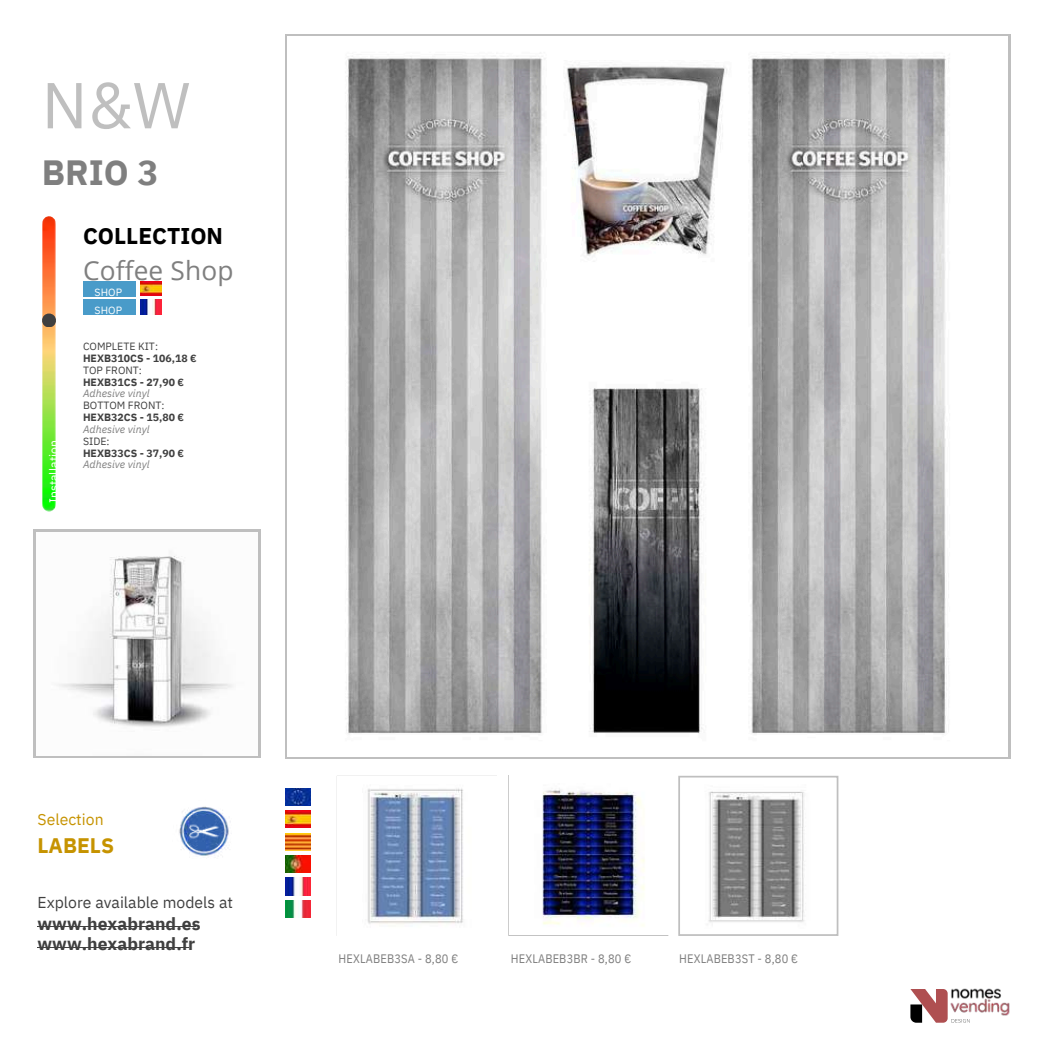
<style>
.page{position:relative;width:1043px;height:1043px;background:#fff}
.page>*{position:absolute;margin:0;border:0;box-sizing:border-box;transform-origin:0 0}
.t1{font:64.75px "IBM Plex Sans";color:#bfbfbf}
.t2{font:700 35px "IBM Plex Sans";color:#7f7f7f}
.t3{font:26.25px "Open Sans";letter-spacing:.005em;color:#7f7f7f}
.t4{font:700 22.75px "IBM Plex Sans";color:#000}
.t5{font:700 21px "IBM Plex Sans";color:#c69300}
.t6{font:700 17.5px/19.6px "IBM Plex Sans";color:#404040}
.t7{font:15.75px "IBM Plex Sans";color:#404040}
.t8{font:15.75px "IBM Plex Sans";color:#c69300}
.t9{font:12.25px "IBM Plex Sans Cond";letter-spacing:.015em;color:#7f7f7f}
.t10{font:12.25px "IBM Plex Sans";color:#fff}
.t11{font:700 10.5px "IBM Plex Sans";color:#404040}
.t12{font:italic 10.5px "IBM Plex Sans";color:#7f7f7f}
.t13{font:10.5px "IBM Plex Sans";color:#404040}
.t14{font:10.5px/18.4px "IBM Plex Sans";color:#fff}
</style>
<div class="page">
<img style="left:346px;top:56px;width:600px;height:678px">
<hr style="left:285px;top:34px;width:2px;height:724px;background:#bfbfbf">
<hr style="left:1008px;top:34px;width:2px;height:724px;background:#bfbfbf">
<hr style="left:285px;top:34px;width:725px;height:2px;background:#bfbfbf">
<hr style="left:285px;top:756px;width:725px;height:2px;background:#bfbfbf">
<img style="left:42px;top:216px;width:14px;height:295px">
<svg style="left:42px;top:313px;width:14px;height:14px"></svg>
<img style="left:179px;top:806px;width:52px;height:50px">
<svg style="left:508px;top:775px;width:1px;height:160px"></svg>
<img style="left:542px;top:788px;width:103px;height:138px">
<img style="left:367px;top:788px;width:96px;height:136px">
<svg style="left:678px;top:775px;width:160px;height:160px"></svg>
<img style="left:36px;top:531px;width:223px;height:224px">
<hr style="left:37px;top:925px;width:158px;height:1px;background:#404040">
<hr style="left:37px;top:946px;width:152px;height:1px;background:#404040">
<hr style="left:34px;top:529px;width:2px;height:228px;background:#bfbfbf">
<hr style="left:259px;top:529px;width:1px;height:228px;background:#bfbfbf">
<hr style="left:34px;top:529px;width:226px;height:2px;background:#bfbfbf">
<hr style="left:34px;top:756px;width:226px;height:1px;background:#bfbfbf">
<img style="left:286px;top:833px;width:25px;height:17px">
<img style="left:286px;top:810px;width:25px;height:17px">
<img style="left:286px;top:788px;width:25px;height:17px">
<img style="left:286px;top:877px;width:25px;height:17px">
<img style="left:286px;top:900px;width:25px;height:17px">
<img style="left:286px;top:855px;width:25px;height:17px">
<div style="left:83px;top:281px;width:52px;height:15px;background:#499bc9"></div>
<img style="left:140px;top:281px;width:21px;height:15px">
<img style="left:140px;top:300px;width:21px;height:14px">
<div style="left:83px;top:300px;width:52px;height:15px;background:#499bc9"></div>
<svg style="left:910px;top:989px;width:59px;height:33px"></svg>
<img style="left:949px;top:988px;width:60px;height:27px">
<h1 class="t1" style="left:42px;top:62px;width:150px">N&amp;W</h1>
<h2 class="t2" style="left:42px;top:149px;width:118px">BRIO 3</h2>
<p class="t10" style="left:45px;top:503px;width:65px;rotate:-90deg">Installation</p>
<h3 class="t4" style="left:83px;top:221px;width:141px">COLLECTION</h3>
<h3 class="t3" style="left:83px;top:252px;width:152px">Coffee Shop</h3>
<p class="t14" style="left:95px;top:282px;width:29px">SHOP<br>SHOP</p>
<p class="t13" style="left:83px;top:339px;width:77px">COMPLETE KIT:</p>
<p class="t11" style="left:83px;top:351px;width:115px">HEXB310CS - 106,18 €</p>
<p class="t13" style="left:83px;top:363px;width:60px">TOP FRONT:</p>
<p class="t11" style="left:83px;top:375px;width:103px">HEXB31CS - 27,90 €</p>
<p class="t12" style="left:83px;top:386px;width:68px">Adhesive vinyl</p>
<p class="t13" style="left:83px;top:398px;width:83px">BOTTOM FRONT:</p>
<p class="t11" style="left:83px;top:410px;width:103px">HEXB32CS - 15,80 €</p>
<p class="t12" style="left:83px;top:422px;width:68px">Adhesive vinyl</p>
<p class="t13" style="left:83px;top:434px;width:28px">SIDE:</p>
<p class="t11" style="left:83px;top:445px;width:103px">HEXB33CS - 37,90 €</p>
<p class="t12" style="left:83px;top:457px;width:68px">Adhesive vinyl</p>
<h3 class="t8" style="left:37px;top:809px;width:68px">Selection</h3>
<h3 class="t5" style="left:37px;top:831px;width:78px">LABELS</h3>
<h3 class="t7" style="left:37px;top:891px;width:197px">Explore available models at</h3>
<h3 class="t6" style="left:37px;top:913px;width:164px">www.hexabrand.es www.hexabrand.fr</h3>
<p class="t9" style="left:338px;top:950px;width:121px">HEXLABEB3SA - 8,80 €</p>
<p class="t9" style="left:510px;top:950px;width:122px">HEXLABEB3BR - 8,80 €</p>
<p class="t9" style="left:679px;top:950px;width:120px">HEXLABEB3ST - 8,80 €</p>
</div>
